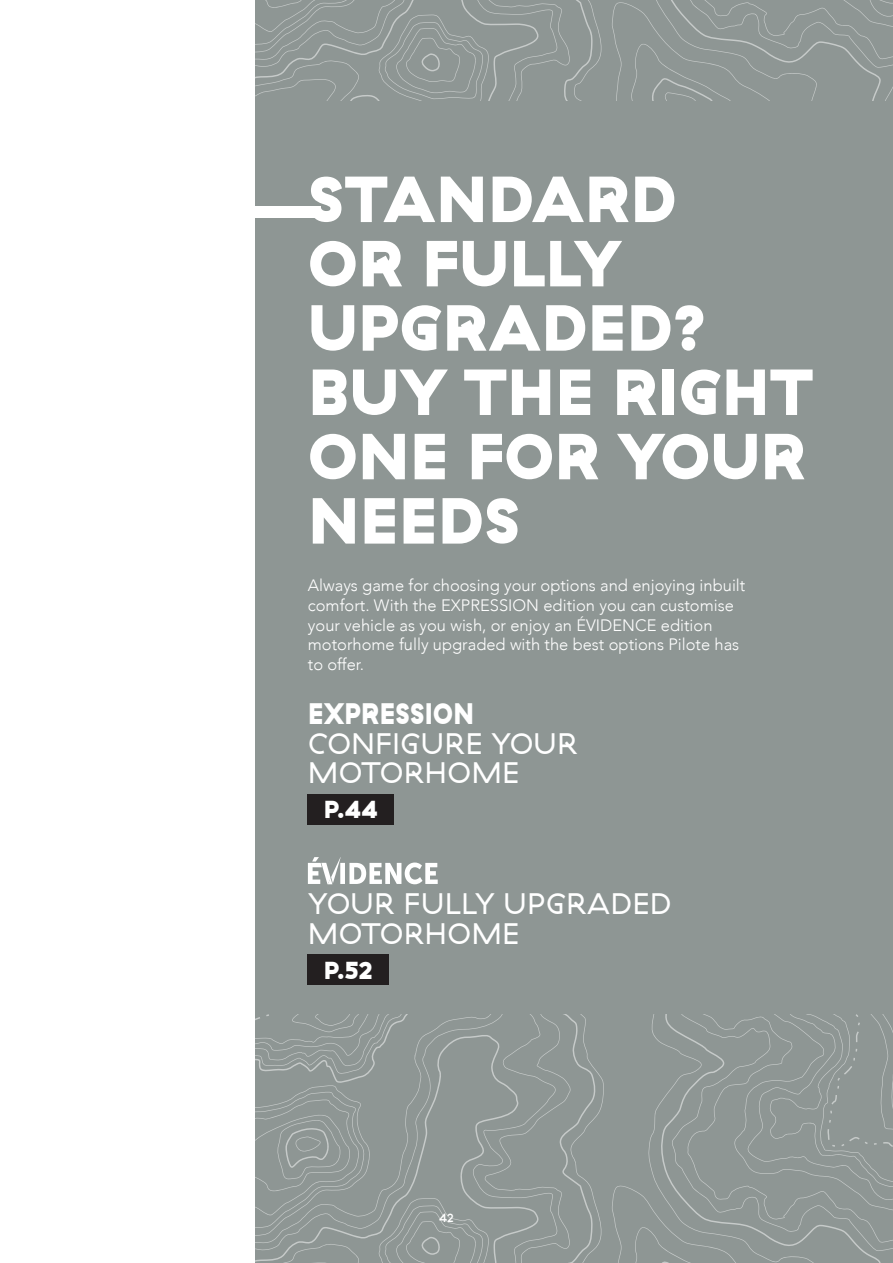
<style>
.page{position:relative;width:893px;height:1263px;background:#fff}
.page>*{position:absolute;margin:0;border:0;box-sizing:border-box;transform-origin:0 0}
.t1{font:900 64.95px/64.3px "GT Haptik";letter-spacing:.01em;color:#fff}
.t2{font:29.7px/29.7px "GT Haptik";letter-spacing:.02em;color:#fff}
.t3{font:900 29.7px "GT Haptik";letter-spacing:.01em;color:#fff;scale:.88 1}
.t4{font:900 24.6px "GT Haptik";color:#fff}
.t5{font:300 16.5px/19.8px "Avenir";color:#fff}
.t6{font:500 12px "GT Haptik";color:#fff}
</style>
<div class="page">
<div style="left:255px;top:0;width:638px;height:1263px;background:#8e9694"></div>
<svg style="left:255px;top:1015px;width:638px;height:248px"></svg>
<div style="left:308px;top:794px;width:86px;height:31px;background:#231f20"></div>
<svg style="left:308px;top:857px;width:130px;height:27px"></svg>
<div style="left:308px;top:954px;width:81px;height:31px;background:#231f20"></div>
<svg style="left:255px;top:0;width:638px;height:101px"></svg>
<hr style="left:892px;top:828px;width:1px;height:224px;background:#bebfc2">
<div style="left:171px;top:206px;width:149px;height:11px;background:#fff"></div>
<h1 class="t1" style="left:308px;top:167px;width:506px">STANDARD<br>OR FULLY<br>UPGRADED?<br>BUY THE RIGHT<br>ONE FOR YOUR<br>NEEDS</h1>
<p class="t5" style="left:308px;top:575px;width:439px">Always game for choosing your options and enjoying inbuilt comfort. With the EXPRESSION edition you can customise your vehicle as you wish, or enjoy an ÉVIDENCE edition motorhome fully upgraded with the best options Pilote has to offer.</p>
<h2 class="t3" style="left:308px;top:695px;width:190px">EXPRESSION</h2>
<h2 class="t2" style="left:308px;top:729px;width:271px">CONFIGURE YOUR<br>MOTORHOME</h2>
<h3 class="t4" style="left:324px;top:794px;width:55px">P.44</h3>
<h2 class="t2" style="left:308px;top:889px;width:365px">YOUR FULLY UPGRADED<br>MOTORHOME</h2>
<h3 class="t4" style="left:324px;top:954px;width:50px">P.52</h3>
<p class="t6" style="left:439px;top:1210px;width:16px">42</p>
</div>
